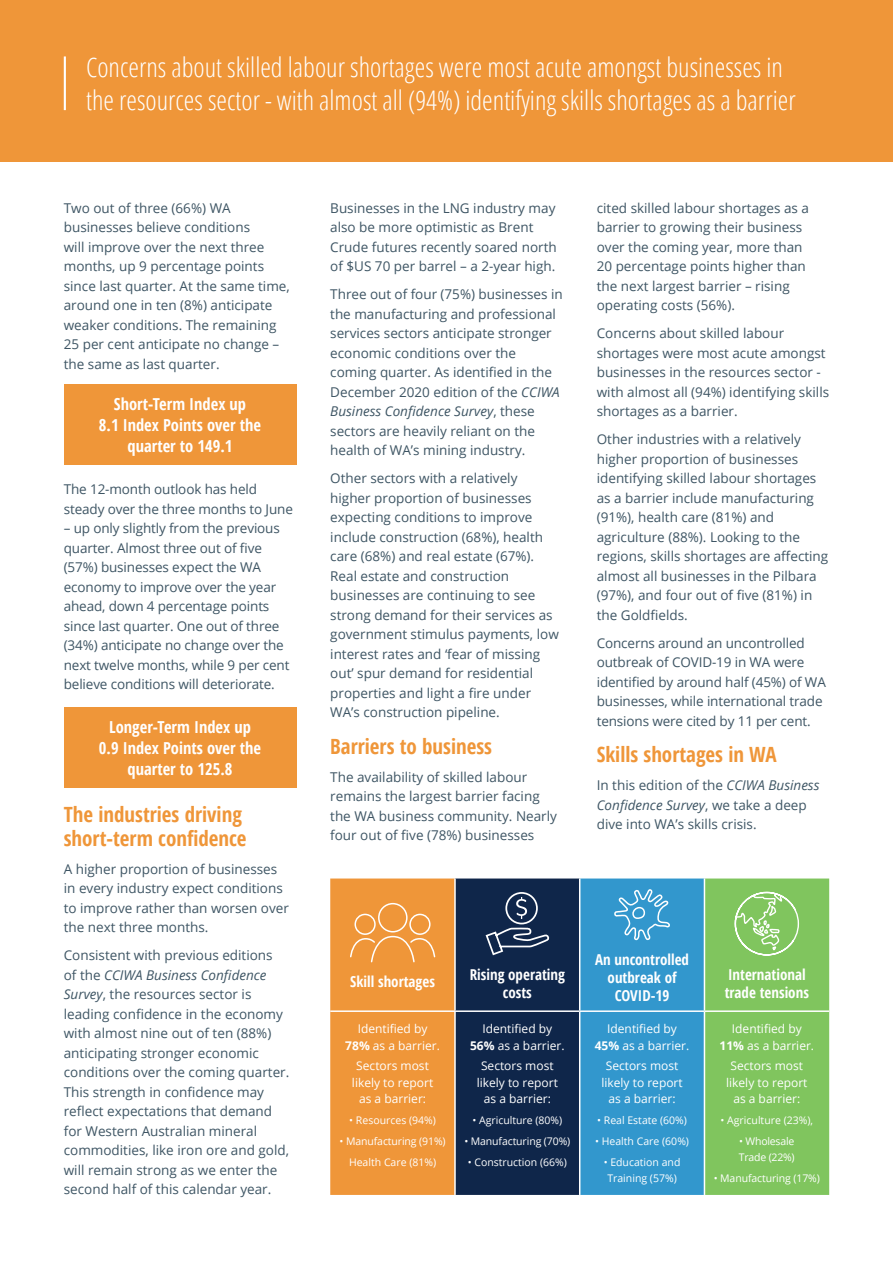
<style>
.page{position:relative;width:893px;height:1263px;background:#fff}
.page>*{position:absolute;margin:0;border:0;box-sizing:border-box;transform-origin:0 0}
.BODY{font:300 27px/33px "Open Sans Condensed";color:#fff}
.t1{font:700 condensed 21px/24px "Open Sans";color:#ef9639}
.t2{font:700 condensed 16.5px/21px "Open Sans";color:#fff;text-align:center}
._4__Body_copy{font:700 condensed 15px/18px "Open Sans";color:#fff;text-align:center}
.t3{font:13.5px/19.5px "Open Sans";color:#3e5564}
.t4{font:12px/16.5px "Open Sans";color:#fff;text-align:center}
.t5{font:10.5px/16.5px "Open Sans";color:#fff;text-align:center}
.t6{font:10.5px/16.5px "Open Sans";letter-spacing:-.02em;color:#fff}
.s1{font-style:italic}
.s2{font-weight:700}
</style>
<div class="page">
<svg style="left:330px;top:878px;width:499px;height:317px;background:#70896f"></svg>
<div style="left:0;top:0;width:893px;height:161px;background:#ef9639"></div>
<hr style="left:64px;top:56px;width:2px;height:54px;background:#fff">
<div style="left:64px;top:385px;width:232px;height:80px;background:#ef9639"></div>
<div style="left:64px;top:707px;width:232px;height:80px;background:#ef9639"></div>
<p class="BODY" style="left:86px;top:50px;width:711px">Concerns about skilled labour shortages were most acute amongst businesses in the resources sector - with almost all (94%) identifying skills shortages as a barrier</p>
<p class="t3" style="left:64px;top:198px;width:227px">Two out of three (66%) WA businesses believe conditions<br>will improve over the next three months, up 9 percentage points since last quarter. At the same time, around one in ten (8%) anticipate weaker conditions. The remaining<br>25 per cent anticipate no change – the same as last quarter.</p>
<p class="t2" style="left:99px;top:393px;width:164px">Short-Term Index up<br>8.1 Index Points over the quarter to 149.1</p>
<p class="t3" style="left:64px;top:479px;width:231px">The 12-month outlook has held steady over the three months to June</p>
<p class="t3" style="left:64px;top:518px;width:227px">– up only slightly from the previous quarter. Almost three out of five (57%) businesses expect the WA economy to improve over the year ahead, down 4 percentage points since last quarter. One out of three (34%) anticipate no change over the next twelve months, while 9 per cent believe conditions will deteriorate.</p>
<p class="t2" style="left:99px;top:716px;width:164px">Longer-Term Index up<br>0.9 Index Points over the quarter to 125.8</p>
<p class="t1" style="left:64px;top:802px;width:184px">The industries driving short-term confidence</p>
<p class="t3" style="left:64px;top:859px;width:227px">A higher proportion of businesses in every industry expect conditions to improve rather than worsen over the next three months.</p>
<p class="t3" style="left:64px;top:945px;width:227px">Consistent with previous editions<br>of the <span class="s1">CCIWA Business Confidence Survey</span>, the resources sector is leading confidence in the economy with almost nine out of ten (88%) anticipating stronger economic conditions over the coming quarter.<br>This strength in confidence may reflect expectations that demand for Western Australian mineral commodities, like iron ore and gold, will remain strong as we enter the second half of this calendar year.</p>
<p class="t3" style="left:330px;top:198px;width:228px">Businesses in the LNG industry may also be more optimistic as Brent Crude futures recently soared north of $US 70 per barrel – a 2-year high.</p>
<p class="t3" style="left:330px;top:284px;width:234px">Three out of four (75%) businesses in the manufacturing and professional services sectors anticipate stronger economic conditions over the coming quarter. As identified in the December 2020 edition of the <span class="s1">CCIWA Business Confidence Survey</span>, these sectors are heavily reliant on the health of WA’s mining industry.</p>
<p class="t3" style="left:330px;top:468px;width:230px">Other sectors with a relatively higher proportion of businesses expecting conditions to improve include construction (68%), health care (68%) and real estate (67%).<br>Real estate and construction businesses are continuing to see strong demand for their services as government stimulus payments, low interest rates and ‘fear of missing out’ spur demand for residential properties and light a fire under WA’s construction pipeline.</p>
<p class="t1" style="left:330px;top:734px;width:163px">Barriers to business</p>
<p class="t3" style="left:330px;top:767px;width:228px">The availability of skilled labour remains the largest barrier facing the WA business community. Nearly four out of five (78%) businesses</p>
<p class="t3" style="left:597px;top:198px;width:214px">cited skilled labour shortages as a barrier to growing their business over the coming year, more than<br>20 percentage points higher than the next largest barrier – rising operating costs (56%).</p>
<p class="t3" style="left:597px;top:323px;width:234px">Concerns about skilled labour shortages were most acute amongst businesses in the resources sector - with almost all (94%) identifying skills shortages as a barrier.</p>
<p class="t3" style="left:597px;top:429px;width:233px">Other industries with a relatively higher proportion of businesses identifying skilled labour shortages as a barrier include manufacturing (91%), health care (81%) and agriculture (88%). Looking to the regions, skills shortages are affecting almost all businesses in the Pilbara (97%), and four out of five (81%) in the Goldfields.</p>
<p class="t3" style="left:597px;top:633px;width:231px">Concerns around an uncontrolled outbreak of COVID-19 in WA were identified by around half (45%) of WA businesses, while international trade tensions were cited by 11 per cent.</p>
<p class="t1" style="left:597px;top:742px;width:182px">Skills shortages in WA</p>
<p class="t3" style="left:597px;top:775px;width:224px">In this edition of the <span class="s1">CCIWA Business<br>Confidence Survey</span>, we take a deep dive into WA’s skills crisis.</p>
<p class="_4__Body_copy" style="left:350px;top:972px;width:86px">Skill shortages</p>
<p class="_4__Body_copy" style="left:470px;top:965px;width:97px">Rising operating costs</p>
<p class="t4" style="left:345px;top:1020px;width:96px">Identified by<br><span class="s2">78%</span> as a barrier.</p>
<p class="t4" style="left:352px;top:1057px;width:83px">Sectors most likely to report as a barrier:</p>
<p class="t5" style="left:349px;top:1112px;width:88px">• Resources (94%)</p>
<p class="t5" style="left:340px;top:1132px;width:108px">• Manufacturing (91%)</p>
<p class="t5" style="left:349px;top:1153px;width:89px">Health Care (81%)</p>
<p class="t4" style="left:470px;top:1020px;width:96px">Identified by<br><span class="s2">56%</span> as a barrier.</p>
<p class="t4" style="left:477px;top:1057px;width:83px">Sectors most likely to report as a barrier:</p>
<p class="t5" style="left:472px;top:1112px;width:92px">• Agriculture (80%)</p>
<p class="t5" style="left:464px;top:1132px;width:108px">• Manufacturing (70%)</p>
<p class="t5" style="left:468px;top:1153px;width:101px">• Construction (66%)</p>
<p class="_4__Body_copy" style="left:595px;top:950px;width:95px">An uncontrolled outbreak of<br>COVID-19</p>
<p class="t4" style="left:595px;top:1020px;width:96px">Identified by<br><span class="s2">45%</span> as a barrier.</p>
<p class="t4" style="left:601px;top:1057px;width:83px">Sectors most likely to report as a barrier:</p>
<p class="t5" style="left:597px;top:1112px;width:91px">• Real Estate (60%)</p>
<p class="t5" style="left:595px;top:1132px;width:95px">• Health Care (60%)</p>
<p class="t5" style="left:604px;top:1153px;width:78px">• Education and<br>Training (57%)</p>
<p class="_4__Body_copy" style="left:725px;top:965px;width:86px;text-align:left">International trade tensions</p>
<p class="t4" style="left:719px;top:1020px;width:96px">Identified by<br><span class="s2">11%</span> as a barrier.</p>
<p class="t4" style="left:726px;top:1057px;width:83px">Sectors most likely to report as a barrier:</p>
<p class="t5" style="left:720px;top:1112px;width:94px">• Agriculture (23%),</p>
<p class="t6" style="left:739px;top:1132px;width:57px">• Wholesale<br>Trade (22%)</p>
<p class="t5" style="left:714px;top:1170px;width:108px">• Manufacturing (17%)</p>
</div>
